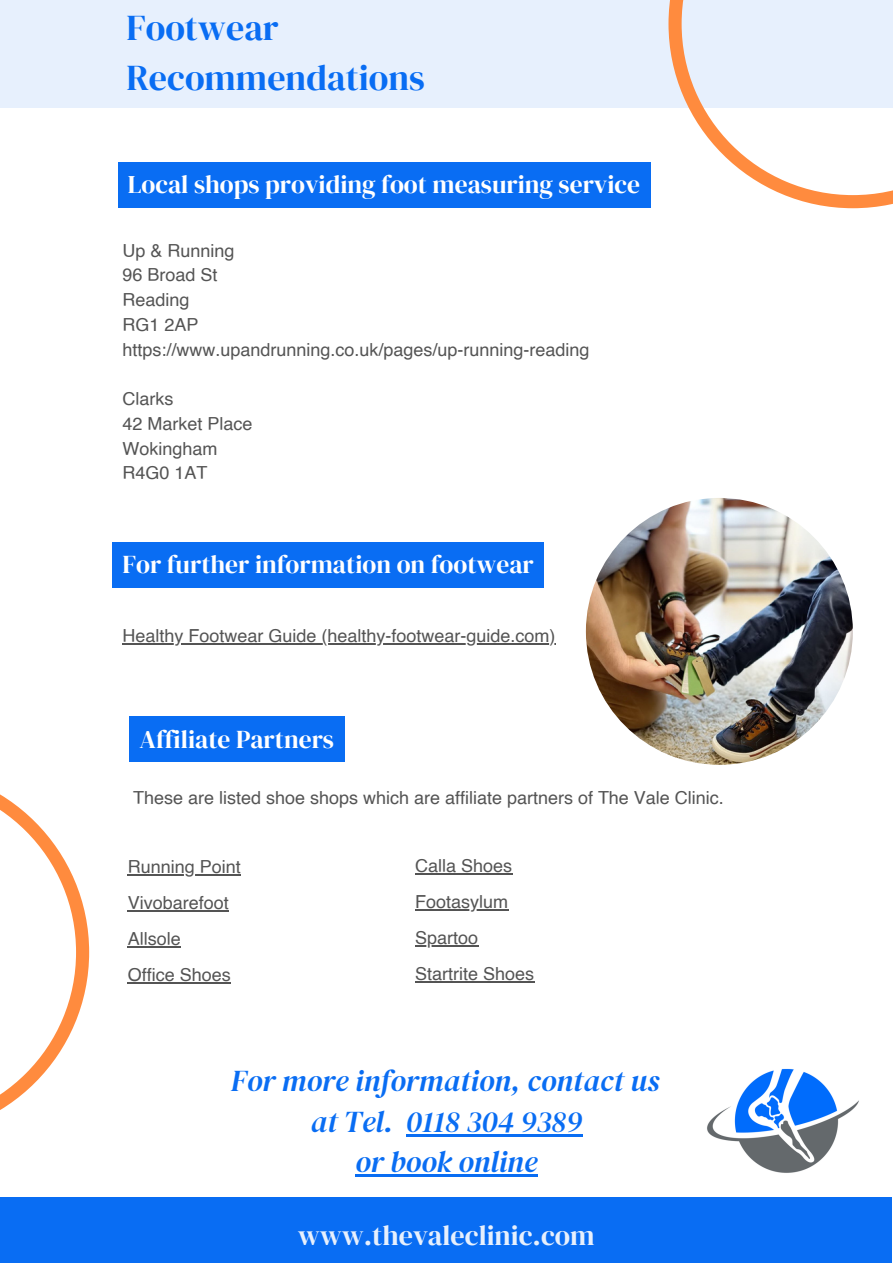
<style>
.page{position:relative;width:893px;height:1264px;background:#fff}
.page>*{position:absolute;margin:0;border:0;box-sizing:border-box;transform-origin:0 0}
.t1{font:36px/49.5px "DM Serif Display";color:#096df3}
.t2{font:italic 30px/40.7px "DM Serif Display";color:#096df3;text-align:center}
.t3{font:28.05px "DM Serif Display";color:#e7f0fd}
.t4{font:25.5px "DM Serif Display";color:#fff}
.t5{font:18px/24.8px "Helvetica";color:#545454}
</style>
<div class="page">
<div style="left:118px;top:162px;width:532px;height:45px;background:#096df3"></div>
<div style="left:129px;top:717px;width:215px;height:45px;background:#096df3"></div>
<div style="left:0;top:0;width:892px;height:107px;background:#e7f0fd"></div>
<svg style="left:668px;top:0;width:224px;height:208px"></svg>
<hr style="left:122px;top:643px;width:433px;height:1px;background:#545454">
<hr style="left:128px;top:874px;width:113px;height:1px;background:#545454">
<hr style="left:128px;top:910px;width:101px;height:1px;background:#545454">
<hr style="left:128px;top:946px;width:53px;height:1px;background:#545454">
<hr style="left:128px;top:982px;width:103px;height:1px;background:#545454">
<hr style="left:415px;top:873px;width:97px;height:1px;background:#545454">
<hr style="left:415px;top:909px;width:93px;height:1px;background:#545454">
<hr style="left:415px;top:945px;width:63px;height:1px;background:#545454">
<hr style="left:415px;top:981px;width:119px;height:1px;background:#545454">
<div style="left:112px;top:542px;width:432px;height:45px;background:#096df3"></div>
<img style="left:586px;top:498px;width:266px;height:266px;border-radius:50%">
<img style="left:707px;top:1068px;width:152px;height:104px">
<div style="left:0;top:1196px;width:891px;height:66px;background:#096df3"></div>
<svg style="left:0;top:794px;width:89px;height:316px"></svg>
<hr style="left:406px;top:1134px;width:176px;height:2px;background:#096df3">
<hr style="left:355px;top:1174px;width:182px;height:2px;background:#096df3">
<h1 class="t1" style="left:126px;top:3px;width:300px">Footwear<br>Recommendations</h1>
<h3 class="t4" style="left:128px;top:167px;width:513px">Local shops providing foot measuring service</h3>
<p class="t5" style="left:122px;top:239px;width:468px">Up &amp; Running<br>96 Broad St<br>Reading<br>RG1 2AP https://www.upandrunning.co.uk/pages/up-running-reading</p>
<p class="t5" style="left:122px;top:388px;width:131px">Clarks<br>42 Market Place<br>Wokingham<br>R4G0 1AT</p>
<h3 class="t4" style="left:122px;top:546px;width:413px">For further information on footwear</h3>
<p class="t5" style="left:122px;top:624px;width:434px">Healthy Footwear Guide (healthy-footwear-guide.com)</p>
<h3 class="t4" style="left:139px;top:721px;width:196px">Affiliate Partners</h3>
<p class="t5" style="left:133px;top:786px;width:592px">These are listed shoe shops which are affiliate partners of The Vale Clinic.</p>
<p class="t5" style="left:128px;top:850px;width:114px;line-height:36px">Running Point<br>Vivobarefoot<br>Allsole<br>Office Shoes</p>
<p class="t5" style="left:415px;top:849px;width:120px;line-height:36px">Calla Shoes<br>Footasylum<br>Spartoo<br>Startrite Shoes</p>
<h2 class="t2" style="left:231px;top:1059px;width:430px">For more information, contact us at Tel. 0118 304 9389<br>or book online</h2>
<h3 class="t3" style="left:298px;top:1216px;width:298px">www.thevaleclinic.com</h3>
</div>
